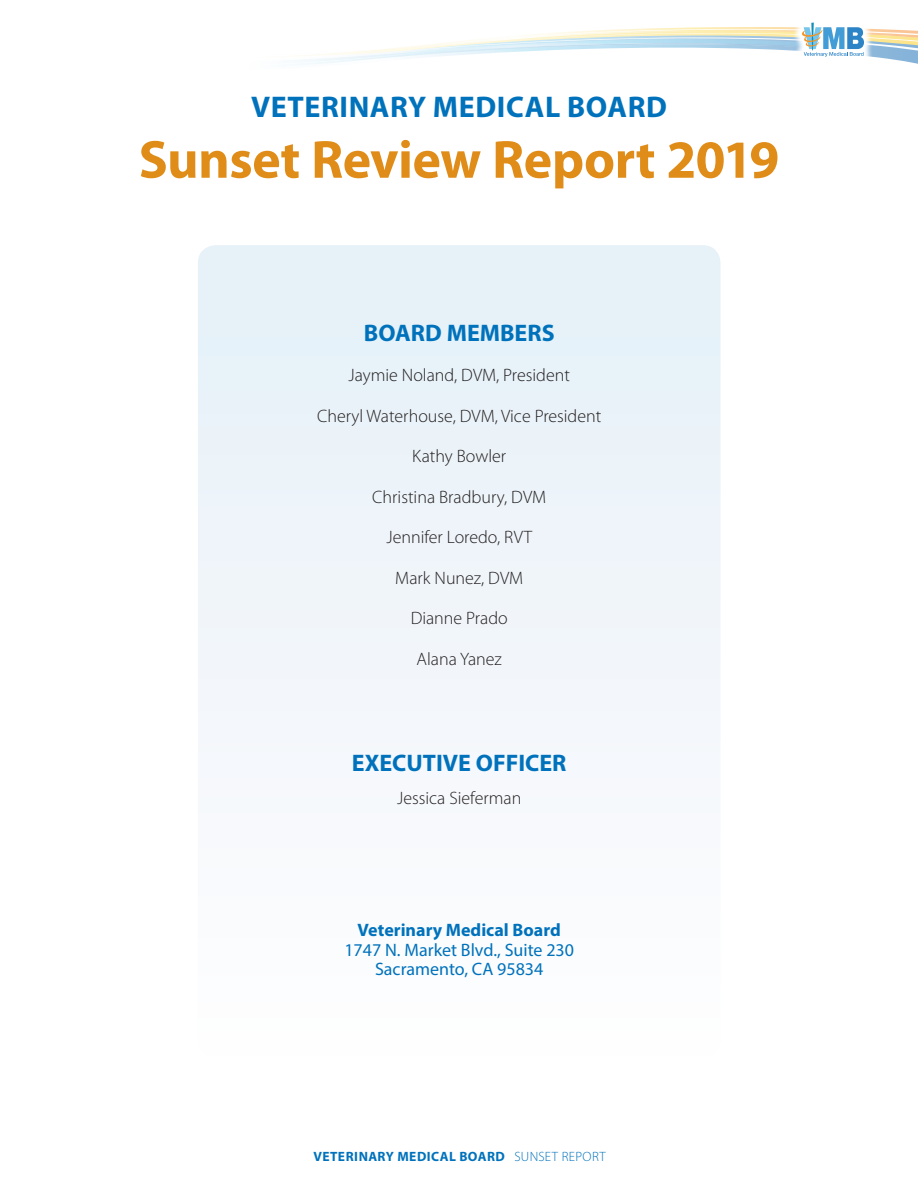
<style>
.page{position:relative;width:918px;height:1188px;background:#fff}
.page>*{position:absolute;margin:0;border:0;box-sizing:border-box;transform-origin:0 0}
.t1{font:700 54px "Myriad Pro";letter-spacing:-.01em;color:#e08c18}
.Header_1{font:700 30px "Myriad Pro";letter-spacing:.02em;color:#0072bc}
.body{font:700 24px "Myriad Pro";color:#0072bc}
.body-2{font:300 18px "Myriad Pro";color:#231f20}
.body-3{font:18px/19.5px "Myriad Pro";color:#0072bc;text-align:center}
.t2{font:700 13.5px "Myriad Pro";letter-spacing:.035em;color:#0072bc}
.s1{font-weight:700}
.s2{font-weight:300}
</style>
<div class="page">
<svg style="left:304px;top:23px;width:614px;height:42px"></svg>
<div style="left:198px;top:245px;width:523px;height:812px;background:#f2f6fb;border-radius:18px"></div>
<p class="Header_1" style="left:251px;top:90px;width:417px">VETERINARY MEDICAL BOARD</p>
<p class="t1" style="left:139px;top:129px;width:642px">Sunset Review Report 2019</p>
<p class="body" style="left:364px;top:319px;width:192px">BOARD MEMBERS</p>
<p class="body-2" style="left:349px;top:365px;width:223px">Jaymie Noland, DVM, President</p>
<p class="body-2" style="left:317px;top:406px;width:286px">Cheryl Waterhouse, DVM, Vice President</p>
<p class="body-2" style="left:412px;top:446px;width:95px">Kathy Bowler</p>
<p class="body-2" style="left:372px;top:487px;width:175px">Christina Bradbury, DVM</p>
<p class="body-2" style="left:386px;top:527px;width:147px">Jennifer Loredo, RVT</p>
<p class="body-2" style="left:395px;top:568px;width:130px">Mark Nunez, DVM</p>
<p class="body-2" style="left:411px;top:608px;width:99px">Dianne Prado</p>
<p class="body-2" style="left:417px;top:649px;width:87px">Alana Yanez</p>
<p class="body" style="left:352px;top:750px;width:216px">EXECUTIVE OFFICER</p>
<p class="body-2" style="left:397px;top:788px;width:126px">Jessica Sieferman</p>
<p class="body-3" style="left:344px;top:920px;width:231px"><span class="s1">Veterinary Medical Board<br></span>1747 N. Market Blvd., Suite 230<br>Sacramento, CA 95834</p>
<p class="t2" style="left:313px;top:1149px;width:294px">VETERINARY MEDICAL BOARD <span class="s2">SUNSET REPORT</span></p>
</div>
